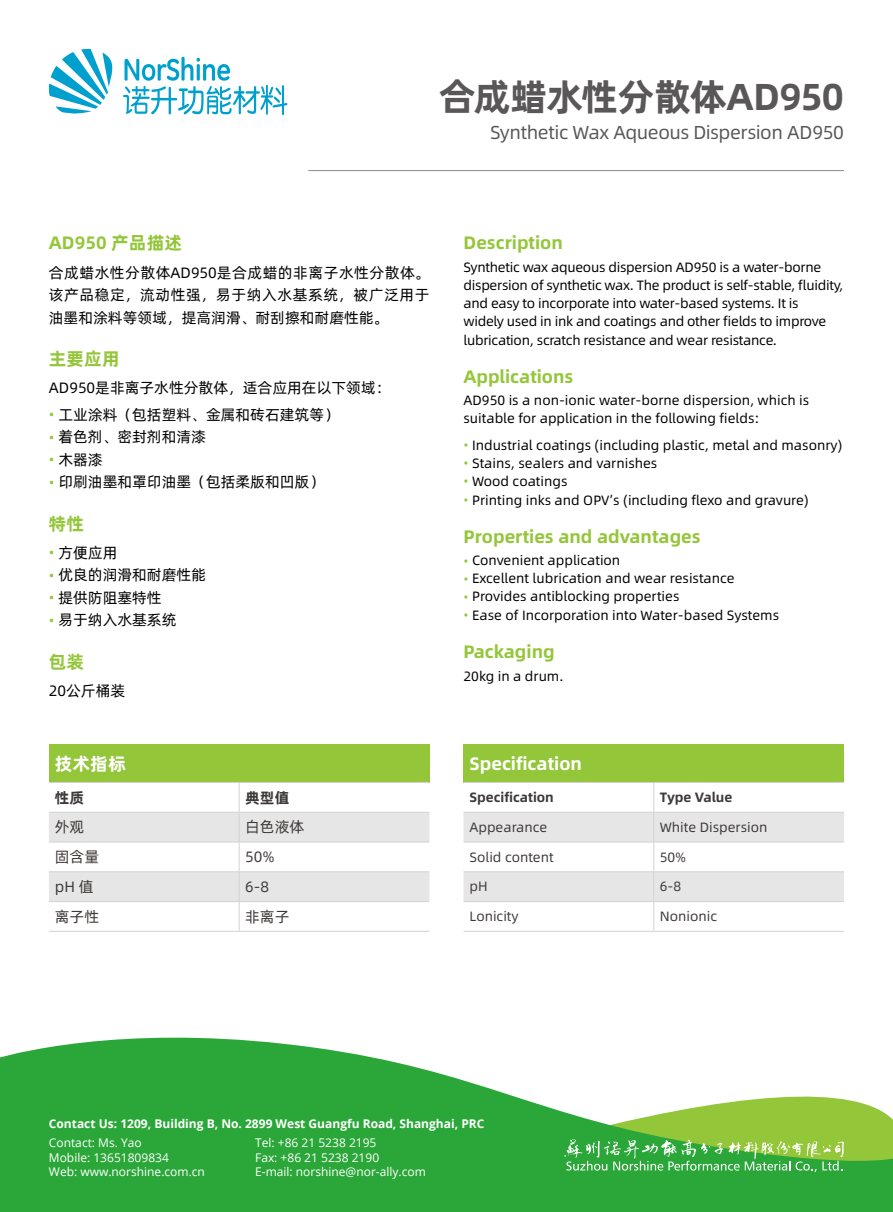
<style>
.page{position:relative;width:893px;height:1212px;background:#fff}
.page>*{position:absolute;margin:0;border:0;box-sizing:border-box;transform-origin:0 0}
.t1{font:700 37.5px "Alibaba Pu Hui Ti";letter-spacing:-.02em;color:#595757}
.t2{font:18.75px "Alibaba Pu Hui Ti";letter-spacing:-.025em;color:#595757}
.t3{font:700 18px "Alibaba Pu Hui Ti";color:#94c63a}
.t4{font:700 18px "Alibaba Pu Hui Ti";color:#fff}
.t5{font:15px/22.5px "Alibaba Pu Hui Ti";color:#000;text-align:justify}
.t6{font:15px "Alibaba Pu Hui Ti";color:#3e3a39}
.t7{font:700 15px "Alibaba Pu Hui Ti";color:#3e3a39}
.t8{font:13.5px/18px "Alibaba Pu Hui Ti";color:#000}
.t9{font:13.5px/18.1px "Alibaba Pu Hui Ti";letter-spacing:-.02em;color:#000}
.t10{font:13.5px "Alibaba Pu Hui Ti";color:#3e3a39}
.t11{font:700 13.5px "Alibaba Pu Hui Ti";color:#3e3a39}
.t12{font:12px/14.4px "Open Sans";color:#fff}
.t13{font:700 12px "Open Sans";color:#fff}
.s1{font-family:"Open Sans";color:#94c63a}
</style>
<div class="page">
<svg style="left:0;top:1037px;width:893px;height:175px;fill:#2aa738"></svg>
<svg style="left:564px;top:1139px;width:280px;height:33px"></svg>
<svg style="left:123px;top:57px;width:164px;height:58px"></svg>
<svg style="left:49px;top:49px;width:64px;height:65px"></svg>
<hr style="left:308px;top:170px;width:536px;height:1px;background:#898989">
<div style="left:49px;top:744px;width:380px;height:38px;background:#94c63a"></div>
<hr style="left:49px;top:782px;width:190px;height:1px;background:#d3d3d4">
<hr style="left:239px;top:782px;width:190px;height:1px;background:#d3d3d4">
<svg style="left:49px;top:783px;width:380px;height:148px"></svg>
<hr style="left:49px;top:931px;width:190px;height:1px;background:#d3d3d4">
<hr style="left:239px;top:931px;width:190px;height:1px;background:#d3d3d4">
<div style="left:463px;top:744px;width:381px;height:38px;background:#94c63a"></div>
<hr style="left:463px;top:782px;width:191px;height:1px;background:#d3d3d4">
<hr style="left:654px;top:782px;width:190px;height:1px;background:#d3d3d4">
<svg style="left:463px;top:783px;width:381px;height:148px"></svg>
<hr style="left:463px;top:931px;width:191px;height:1px;background:#d3d3d4">
<hr style="left:654px;top:931px;width:190px;height:1px;background:#d3d3d4">
<h1 class="t1" style="left:439px;top:67px;width:407px">合成蜡水性分散体AD950</h1>
<h2 class="t2" style="left:490px;top:118px;width:356px">Synthetic Wax Aqueous Dispersion AD950</h2>
<h3 class="t3" style="left:49px;top:229px;width:135px">AD950 产品描述</h3>
<p class="t5" style="left:49px;top:260px;width:382px">合成蜡水性分散体AD950是合成蜡的非离子水性分散体。该产品稳定，流动性强，易于纳入水基系统，被广泛用于油墨和涂料等领域，提高润滑、耐刮擦和耐磨性能。</p>
<h3 class="t3" style="left:49px;top:344px;width:72px">主要应用</h3>
<p class="t5" style="left:49px;top:376px;width:343px">AD950是非离子水性分散体，适合应用在以下领域：</p>
<p class="t5" style="left:49px;top:402px;width:291px"><span class="s1">•</span> 工业涂料（包括塑料、金属和砖石建筑等）</p>
<p class="t5" style="left:49px;top:425px;width:159px"><span class="s1">•</span> 着色剂、密封剂和清漆</p>
<p class="t5" style="left:49px;top:447px;width:55px"><span class="s1">•</span> 木器漆</p>
<p class="t5" style="left:49px;top:470px;width:277px"><span class="s1">•</span> 印刷油墨和罩印油墨（包括柔版和凹版）</p>
<h3 class="t3" style="left:49px;top:509px;width:37px">特性</h3>
<p class="t5" style="left:49px;top:540px;width:70px"><span class="s1">•</span> 方便应用</p>
<p class="t5" style="left:49px;top:563px;width:159px"><span class="s1">•</span> 优良的润滑和耐磨性能</p>
<p class="t5" style="left:49px;top:585px;width:114px"><span class="s1">•</span> 提供防阻塞特性</p>
<p class="t5" style="left:49px;top:608px;width:129px"><span class="s1">•</span> 易于纳入水基系统</p>
<h3 class="t3" style="left:49px;top:647px;width:37px">包装</h3>
<p class="t5" style="left:49px;top:679px;width:78px">20公斤桶装</p>
<h3 class="t4" style="left:55px;top:749px;width:72px">技术指标</h3>
<p class="t7" style="left:55px;top:785px;width:31px">性质</p>
<p class="t7" style="left:245px;top:785px;width:46px">典型值</p>
<p class="t6" style="left:55px;top:816px;width:31px">外观</p>
<p class="t6" style="left:245px;top:816px;width:61px">白色液体</p>
<p class="t6" style="left:55px;top:845px;width:46px">固含量</p>
<p class="t6" style="left:245px;top:845px;width:31px">50%</p>
<p class="t6" style="left:55px;top:875px;width:40px">pH 值</p>
<p class="t6" style="left:245px;top:875px;width:25px">6-8</p>
<p class="t6" style="left:55px;top:905px;width:46px">离子性</p>
<p class="t6" style="left:245px;top:905px;width:46px">非离子</p>
<h3 class="t3" style="left:463px;top:229px;width:101px">Description</h3>
<p class="t9" style="left:463px;top:257px;width:381px">Synthetic wax aqueous dispersion AD950 is a water-borne dispersion of synthetic wax. The product is self-stable, fluidity, and easy to incorporate into water-based systems. It is<br>widely used in ink and coatings and other fields to improve lubrication, scratch resistance and wear resistance.</p>
<h3 class="t3" style="left:463px;top:362px;width:111px">Applications</h3>
<p class="t8" style="left:463px;top:391px;width:347px">AD950 is a non-ionic water-borne dispersion, which is suitable for application in the following fields:</p>
<p class="t8" style="left:463px;top:435px;width:380px"><span class="s1">•</span> Industrial coatings (including plastic, metal and masonry)</p>
<p class="t8" style="left:463px;top:453px;width:195px"><span class="s1">•</span> Stains, sealers and varnishes</p>
<p class="t8" style="left:463px;top:471px;width:106px"><span class="s1">•</span> Wood coatings</p>
<p class="t8" style="left:463px;top:490px;width:347px"><span class="s1">•</span> Printing inks and OPV’s (including flexo and gravure)</p>
<h3 class="t3" style="left:463px;top:522px;width:239px">Properties and advantages</h3>
<p class="t8" style="left:463px;top:551px;width:158px"><span class="s1">•</span> Convenient application</p>
<p class="t8" style="left:463px;top:569px;width:273px"><span class="s1">•</span> Excellent lubrication and wear resistance</p>
<p class="t8" style="left:463px;top:587px;width:217px"><span class="s1">•</span> Provides antiblocking properties</p>
<p class="t8" style="left:463px;top:606px;width:317px"><span class="s1">•</span> Ease of Incorporation into Water-based Systems</p>
<h3 class="t3" style="left:463px;top:638px;width:93px">Packaging</h3>
<p class="t8" style="left:463px;top:666px;width:101px">20kg in a drum.</p>
<h3 class="t4" style="left:469px;top:749px;width:114px">Specification</h3>
<p class="t11" style="left:469px;top:787px;width:86px">Specification</p>
<p class="t11" style="left:660px;top:787px;width:74px">Type Value</p>
<p class="t10" style="left:469px;top:817px;width:79px">Appearance</p>
<p class="t10" style="left:660px;top:817px;width:109px">White Dispersion</p>
<p class="t10" style="left:469px;top:847px;width:86px">Solid content</p>
<p class="t10" style="left:660px;top:847px;width:28px">50%</p>
<p class="t10" style="left:469px;top:876px;width:20px">pH</p>
<p class="t10" style="left:660px;top:876px;width:23px">6-8</p>
<p class="t10" style="left:469px;top:906px;width:51px">Lonicity</p>
<p class="t10" style="left:660px;top:906px;width:59px">Nonionic</p>
<p class="t13" style="left:49px;top:1115px;width:437px">Contact Us: 1209, Building B, No. 2899 West Guangfu Road, Shanghai, PRC</p>
<p class="t12" style="left:49px;top:1135px;width:158px">Contact: Ms. Yao<br>Mobile: 13651809834<br>Web: www.norshine.com.cn</p>
<p class="t12" style="left:255px;top:1135px;width:172px">Tel: +86 21 5238 2195<br>Fax: +86 21 5238 2190<br>E-mail: norshine@nor-ally.com</p>
</div>
